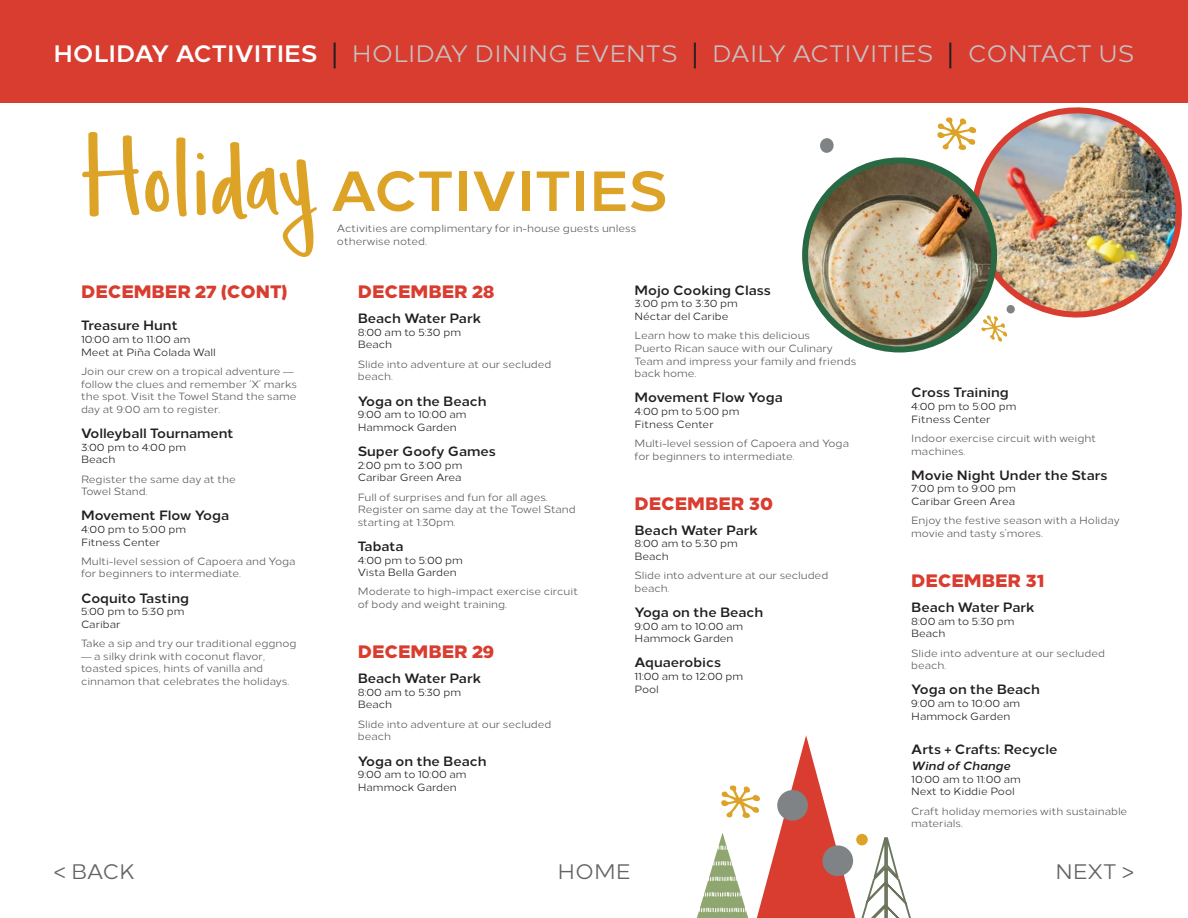
<style>
.page{position:relative;width:1188px;height:918px;background:#fff}
.page>*{position:absolute;margin:0;border:0;box-sizing:border-box;transform-origin:0 0}
.t1{font:161.25px "Simple Joys 2.0";color:#dca326}
.t2{font:700 56.4px "Loew Two Zero";color:#dca326}
.t3{font:28.5px "Loew Two Zero";color:#231f20}
.t4{font:23.7px "Loew Two Zero";color:#c5c2c3}
.t5{font:700 23.7px "Loew Two Zero";color:#fff}
.t6{font:21px "Loew Two Zero";color:#636366}
.t7{font:800 18px "Loew Two Zero";color:#d93d30}
.t8{font:700 13.5px "Loew Two Zero";color:#231f20}
.t9{font:italic 700 12px "Loew Two Zero";color:#231f20}
.t10{font:10.5px/12.6px "Loew Two Zero";color:#57585a}
.t11{font:10.5px "Loew Two Zero";color:#231f20}
.s1{font-family:"Trade Gothic LT Std"}
</style>
<div class="page">
<svg style="left:697px;top:735px;width:214px;height:183px"></svg>
<div style="left:856px;top:834px;width:12px;height:11px;background:#dca326;border-radius:50%"></div>
<div style="left:777px;top:790px;width:31px;height:31px;background:#808385;border-radius:50%"></div>
<div style="left:822px;top:845px;width:31px;height:31px;background:#808385;border-radius:50%"></div>
<img style="left:960px;top:107px;width:222px;height:216px">
<img style="left:805px;top:160px;width:189px;height:189px;border-radius:94px">
<div style="left:802px;top:158px;width:195px;height:194px;border:6px solid #286943;border-radius:50%"></div>
<svg style="left:937px;top:117px;width:39px;height:33px"></svg>
<svg style="left:981px;top:315px;width:26px;height:27px"></svg>
<div style="left:820px;top:138px;width:14px;height:15px;background:#808385;border-radius:50%"></div>
<div style="left:1006px;top:305px;width:9px;height:9px;background:#808385;border-radius:50%"></div>
<div style="left:0;top:0;width:1188px;height:103px;background:#d93d30"></div>
<p class="t5" style="left:53px;top:35px;width:266px">HOLIDAY ACTIVITIES</p>
<p class="t3" style="left:330px;top:32px;width:10px">|</p>
<p class="t4" style="left:352px;top:35px;width:327px">HOLIDAY DINING EVENTS</p>
<p class="t3" style="left:691px;top:32px;width:10px">|</p>
<p class="t4" style="left:712px;top:35px;width:223px">DAILY ACTIVITIES</p>
<p class="t3" style="left:946px;top:32px;width:10px">|</p>
<p class="t4" style="left:968px;top:35px;width:168px">CONTACT US</p>
<p class="t1" style="left:82px;top:109px;width:234px">Holiday</p>
<p class="t7" style="left:81px;top:276px;width:208px">DECEMBER 27 (CONT)</p>
<p class="t8" style="left:81px;top:315px;width:98px">Treasure Hunt</p>
<p class="t11" style="left:81px;top:331px;width:111px">10:00 am to 11:00 am</p>
<p class="t11" style="left:81px;top:344px;width:136px">Meet at Piña Colada Wall</p>
<p class="t10" style="left:81px;top:364px;width:218px">Join our crew on a tropical adventure <span class="s1">— </span>follow the clues and remember ‘X’ marks the spot. Visit the Towel Stand the same day at 9:00 am to register.</p>
<p class="t8" style="left:81px;top:422px;width:154px">Volleyball Tournament</p>
<p class="t11" style="left:81px;top:439px;width:107px">3:00 pm to 4:00 pm</p>
<p class="t11" style="left:81px;top:451px;width:36px">Beach</p>
<p class="t10" style="left:81px;top:472px;width:156px">Register the same day at the<br>Towel Stand.</p>
<p class="t8" style="left:81px;top:505px;width:150px">Movement Flow Yoga</p>
<p class="t11" style="left:81px;top:521px;width:107px">4:00 pm to 5:00 pm</p>
<p class="t11" style="left:81px;top:534px;width:81px">Fitness Center</p>
<p class="t10" style="left:81px;top:554px;width:216px">Multi-level session of Capoera and Yoga for beginners to intermediate.</p>
<p class="t8" style="left:81px;top:587px;width:110px">Coquito Tasting</p>
<p class="t11" style="left:81px;top:603px;width:105px">5:00 pm to 5:30 pm</p>
<p class="t11" style="left:81px;top:616px;width:41px">Caribar</p>
<p class="t10" style="left:81px;top:636px;width:217px">Take a sip and try our traditional eggnog</p>
<p class="t10" style="left:81px;top:649px;width:210px"><span class="s1">—</span> a silky drink with coconut flavor, toasted spices, hints of vanilla and cinnamon that celebrates the holidays.</p>
<p class="t2" style="left:330px;top:145px;width:339px">ACTIVITIES</p>
<p class="t10" style="left:337px;top:221px;width:301px">Activities are complimentary for in-house guests unless otherwise noted.</p>
<p class="t7" style="left:358px;top:276px;width:139px">DECEMBER 28</p>
<p class="t8" style="left:358px;top:307px;width:125px">Beach Water Park</p>
<p class="t11" style="left:358px;top:324px;width:105px">8:00 am to 5:30 pm</p>
<p class="t11" style="left:358px;top:336px;width:36px">Beach</p>
<p class="t10" style="left:358px;top:357px;width:195px">Slide into adventure at our secluded beach.</p>
<p class="t8" style="left:358px;top:390px;width:130px">Yoga on the Beach</p>
<p class="t11" style="left:358px;top:406px;width:110px">9:00 am to 10:00 am</p>
<p class="t11" style="left:358px;top:419px;width:101px">Hammock Garden</p>
<p class="t8" style="left:358px;top:440px;width:140px">Super Goofy Games</p>
<p class="t11" style="left:358px;top:457px;width:106px">2:00 pm to 3:00 pm</p>
<p class="t11" style="left:358px;top:469px;width:105px">Caribar Green Area</p>
<p class="t10" style="left:358px;top:490px;width:220px">Full of surprises and fun for all ages.<br>Register on same day at the Towel Stand starting at 1:30pm.</p>
<p class="t8" style="left:358px;top:535px;width:47px">Tabata</p>
<p class="t11" style="left:358px;top:552px;width:107px">4:00 pm to 5:00 pm</p>
<p class="t11" style="left:358px;top:564px;width:101px">Vista Bella Garden</p>
<p class="t10" style="left:358px;top:585px;width:222px">Moderate to high-impact exercise circuit of body and weight training.</p>
<p class="t7" style="left:358px;top:636px;width:138px">DECEMBER 29</p>
<p class="t8" style="left:358px;top:667px;width:125px">Beach Water Park</p>
<p class="t11" style="left:358px;top:684px;width:105px">8:00 am to 5:30 pm</p>
<p class="t11" style="left:358px;top:696px;width:36px">Beach</p>
<p class="t10" style="left:358px;top:717px;width:195px">Slide into adventure at our secluded beach</p>
<p class="t8" style="left:358px;top:750px;width:130px">Yoga on the Beach</p>
<p class="t11" style="left:358px;top:766px;width:110px">9:00 am to 10:00 am</p>
<p class="t11" style="left:358px;top:779px;width:101px">Hammock Garden</p>
<p class="t8" style="left:634px;top:279px;width:138px">Mojo Cooking Class</p>
<p class="t11" style="left:634px;top:296px;width:105px">3:00 pm to 3:30 pm</p>
<p class="t11" style="left:634px;top:308px;width:95px">Néctar del Caribe</p>
<p class="t10" style="left:634px;top:328px;width:223px">Learn how to make this delicious<br>Puerto Rican sauce with our Culinary<br>Team and impress your family and friends back home.</p>
<p class="t8" style="left:634px;top:387px;width:150px">Movement Flow Yoga</p>
<p class="t11" style="left:634px;top:403px;width:107px">4:00 pm to 5:00 pm</p>
<p class="t11" style="left:634px;top:416px;width:81px">Fitness Center</p>
<p class="t10" style="left:634px;top:436px;width:216px">Multi-level session of Capoera and Yoga for beginners to intermediate.</p>
<p class="t7" style="left:634px;top:488px;width:140px">DECEMBER 30</p>
<p class="t8" style="left:634px;top:519px;width:125px">Beach Water Park</p>
<p class="t11" style="left:634px;top:535px;width:105px">8:00 am to 5:30 pm</p>
<p class="t11" style="left:634px;top:548px;width:36px">Beach</p>
<p class="t10" style="left:634px;top:568px;width:195px">Slide into adventure at our secluded beach.</p>
<p class="t8" style="left:634px;top:601px;width:130px">Yoga on the Beach</p>
<p class="t11" style="left:634px;top:618px;width:110px">9:00 am to 10:00 am</p>
<p class="t11" style="left:634px;top:630px;width:101px">Hammock Garden</p>
<p class="t8" style="left:634px;top:652px;width:88px">Aquaerobics</p>
<p class="t11" style="left:634px;top:668px;width:110px">11:00 am to 12:00 pm</p>
<p class="t11" style="left:634px;top:681px;width:26px">Pool</p>
<p class="t8" style="left:911px;top:382px;width:99px">Cross Training</p>
<p class="t11" style="left:911px;top:398px;width:107px">4:00 pm to 5:00 pm</p>
<p class="t11" style="left:911px;top:411px;width:81px">Fitness Center</p>
<p class="t10" style="left:911px;top:431px;width:186px">Indoor exercise circuit with weight machines.</p>
<p class="t8" style="left:911px;top:464px;width:198px">Movie Night Under the Stars</p>
<p class="t11" style="left:911px;top:480px;width:106px">7:00 pm to 9:00 pm</p>
<p class="t11" style="left:911px;top:493px;width:105px">Caribar Green Area</p>
<p class="t10" style="left:911px;top:513px;width:210px">Enjoy the festive season with a Holiday movie and tasty s’mores.</p>
<p class="t7" style="left:911px;top:565px;width:135px">DECEMBER 31</p>
<p class="t8" style="left:911px;top:596px;width:125px">Beach Water Park</p>
<p class="t11" style="left:911px;top:613px;width:105px">8:00 am to 5:30 pm</p>
<p class="t11" style="left:911px;top:625px;width:36px">Beach</p>
<p class="t10" style="left:911px;top:646px;width:195px">Slide into adventure at our secluded beach.</p>
<p class="t8" style="left:911px;top:679px;width:130px">Yoga on the Beach</p>
<p class="t11" style="left:911px;top:695px;width:110px">9:00 am to 10:00 am</p>
<p class="t11" style="left:911px;top:708px;width:101px">Hammock Garden</p>
<p class="t8" style="left:911px;top:738px;width:148px">Arts + Crafts: Recycle</p>
<p class="t9" style="left:911px;top:756px;width:101px">Wind of Change</p>
<p class="t11" style="left:911px;top:771px;width:111px">10:00 am to 11:00 am</p>
<p class="t11" style="left:911px;top:783px;width:105px">Next to Kiddie Pool</p>
<p class="t10" style="left:911px;top:804px;width:218px">Craft holiday memories with sustainable materials.</p>
<p class="t6" style="left:54px;top:855px;width:83px">&lt; BACK</p>
<p class="t6" style="left:557px;top:855px;width:75px">HOME</p>
<p class="t6" style="left:1056px;top:855px;width:80px">NEXT &gt;</p>
</div>
